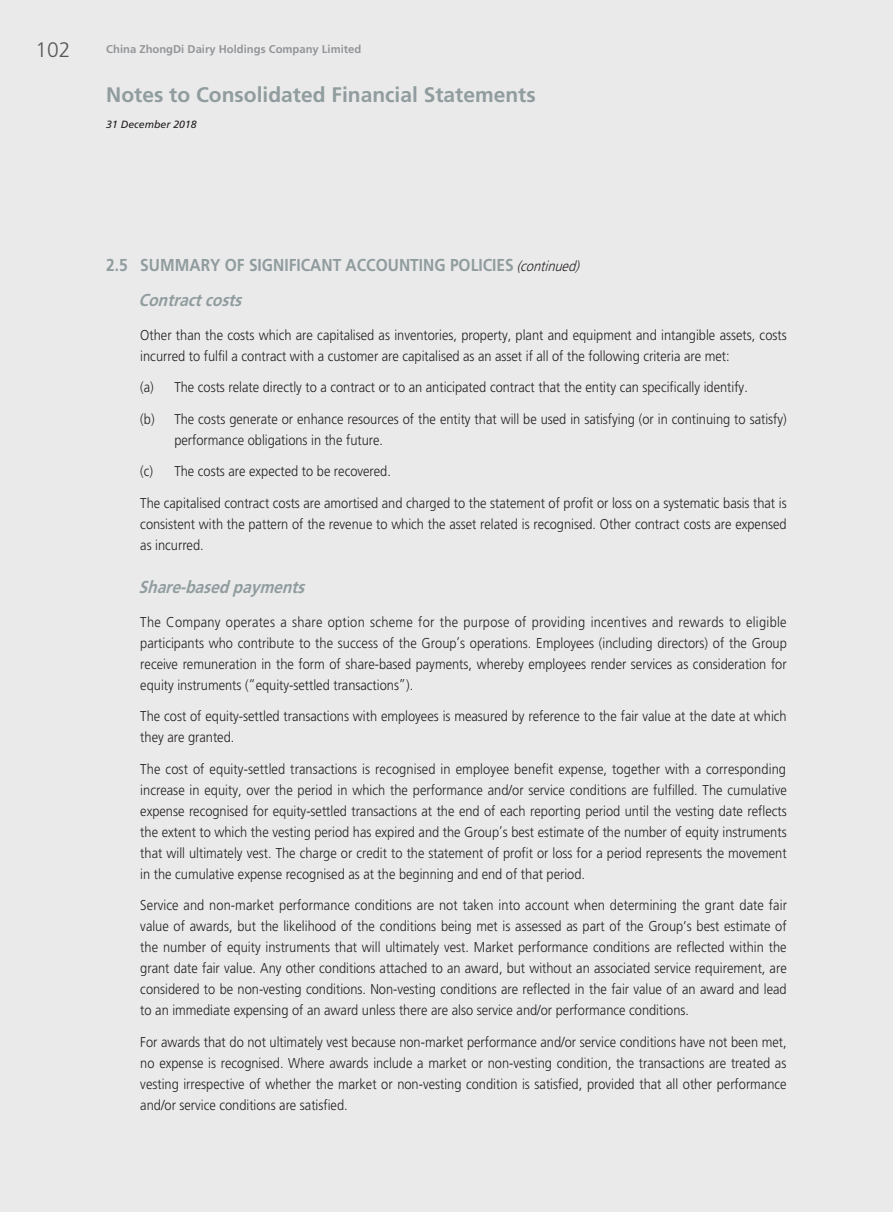
<style>
.page{position:relative;width:893px;height:1212px;background:#fff}
.page>*{position:absolute;margin:0;border:0;box-sizing:border-box;transform-origin:0 0}
.t1{font:700 21px "Frutiger LT Std";color:#909c9d}
.t2{font:300 21px "Frutiger LT Std";color:#57585a}
._3__標題{font:700 17.25px "Frutiger LT Std";color:#909c9d;scale:.9 1}
._4__副標題{font:italic 700 17.25px "Frutiger LT Std";color:#909c9d;scale:.9 1}
._1__內文{font:300 14.25px/21px "Frutiger LT Std";color:#231f20;text-align:justify;scale:.9 1}
.t3{font:700 11.25px "Frutiger LT Std";color:#939598}
.t4{font:italic 10.5px "Frutiger LT Std";color:#231f20}
.s1{font-weight:300;font-style:italic;font-size:14.25px;color:#231f20}
</style>
<div class="page">
<div style="left:0;top:0;width:892px;height:1212px;background:#eaeaeb"></div>
<h1 class="t2" style="left:36px;top:37px;width:37px">102</h1>
<p class="t3" style="left:106px;top:42px;width:257px">China ZhongDi Dairy Holdings Company Limited</p>
<h1 class="t1" style="left:106px;top:83px;width:431px">Notes to Consolidated Financial Statements</h1>
<p class="t4" style="left:106px;top:118px;width:92px">31 December 2018</p>
<p class="_3__標題" style="left:106px;top:254px;width:531px">2.5 SUMMARY OF SIGNIFICANT ACCOUNTING POLICIES <span class="s1">(continued)</span></p>
<p class="_4__副標題" style="left:139px;top:290px;width:122px">Contractcosts</p>
<p class="_1__內文" style="left:140px;top:324px;width:720px">Other than the costs which are capitalised as inventories, property, plant and equipment and intangible assets, costs incurred to fulfil a contract with a customer are capitalised as an asset if all of the following criteria are met:</p>
<p class="_1__內文" style="left:140px;top:377px;width:677px">(a) The costs relate directly to a contract or to an anticipated contract that the entity can specifically identify.</p>
<p class="_1__內文" style="left:174px;top:408px;width:682px;text-indent:-34px">(b) The costs generate or enhance resources of the entity that will be used in satisfying (or in continuing to satisfy) performance obligations in the future.</p>
<p class="_1__內文" style="left:140px;top:461px;width:280px">(c) The costs are expected to be recovered.</p>
<p class="_1__內文" style="left:140px;top:492px;width:720px">The capitalised contract costs are amortised and charged to the statement of profit or loss on a systematic basis that is consistent with the pattern of the revenue to which the asset related is recognised. Other contract costs are expensed as incurred.</p>
<p class="_4__副標題" style="left:139px;top:577px;width:192px">Share-basedpayments</p>
<p class="_1__內文" style="left:140px;top:612px;width:720px">The Company operates a share option scheme for the purpose of providing incentives and rewards to eligible participants who contribute to the success of the Group’s operations. Employees (including directors) of the Group receive remuneration in the form of share-based payments, whereby employees render services as consideration for equity instruments (“equity-settled transactions”).</p>
<p class="_1__內文" style="left:140px;top:706px;width:720px">The cost of equity-settled transactions with employees is measured by reference to the fair value at the date at which they are granted.</p>
<p class="_1__內文" style="left:140px;top:759px;width:720px">The cost of equity-settled transactions is recognised in employee benefit expense, together with a corresponding increase in equity, over the period in which the performance and/or service conditions are fulfilled. The cumulative expense recognised for equity-settled transactions at the end of each reporting period until the vesting date reflects the extent to which the vesting period has expired and the Group’s best estimate of the number of equity instruments that will ultimately vest. The charge or credit to the statement of profit or loss for a period represents the movement in the cumulative expense recognised as at the beginning and end of that period.</p>
<p class="_1__內文" style="left:140px;top:895px;width:720px">Service and non-market performance conditions are not taken into account when determining the grant date fair value of awards, but the likelihood of the conditions being met is assessed as part of the Group’s best estimate of the number of equity instruments that will ultimately vest. Market performance conditions are reflected within the grant date fair value. Any other conditions attached to an award, but without an associated service requirement, are considered to be non-vesting conditions. Non-vesting conditions are reflected in the fair value of an award and lead to an immediate expensing of an award unless there are also service and/or performance conditions.</p>
<p class="_1__內文" style="left:140px;top:1032px;width:720px">For awards that do not ultimately vest because non-market performance and/or service conditions have not been met, no expense is recognised. Where awards include a market or non-vesting condition, the transactions are treated as vesting irrespective of whether the market or non-vesting condition is satisfied, provided that all other performance and/or service conditions are satisfied.</p>
</div>
